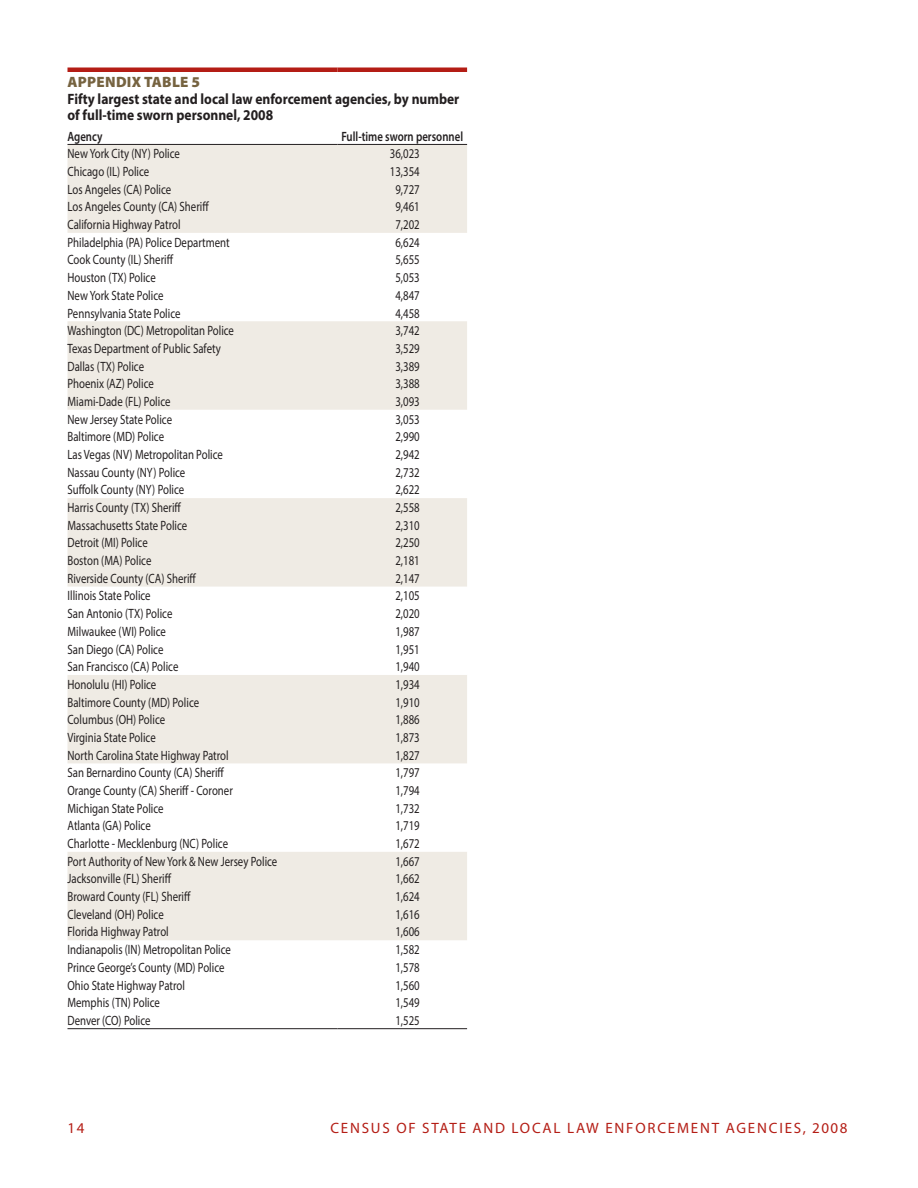
<style>
.page{position:relative;width:918px;height:1188px;background:#fff}
.page>*{position:absolute;margin:0;border:0;box-sizing:border-box;transform-origin:0 0}
.Table_Figure_title{font:700 15px/16.5px "Myriad Pro";color:#231f20;scale:.9 1}
.t1{font:15px "Myriad Pro";letter-spacing:.12em;color:#b41d15}
.t2{font:900 15px "Myriad Pro";letter-spacing:.02em;color:#766340}
.Table_body_FL{font:13.5px "Myriad Pro";color:#231f20;scale:.8 1}
.Table_body_FR{font:13.5px "Myriad Pro";color:#231f20;scale:.8 1}
.Table_head_center{font:600 13.5px "Myriad Pro";color:#231f20;scale:.8 1}
.Table_head_FL{font:600 13.5px "Myriad Pro";color:#231f20;scale:.8 1}
</style>
<div class="page">
<svg style="left:68px;top:145px;width:399px;height:795px;fill:#efebe4"></svg>
<hr style="left:68px;top:1028px;width:270px;height:1px;background:#231f20">
<hr style="left:338px;top:1028px;width:129px;height:1px;background:#231f20">
<hr style="left:68px;top:68px;width:270px;height:4px;background:#b41d15">
<hr style="left:338px;top:68px;width:129px;height:4px;background:#b41d15">
<hr style="left:68px;top:144px;width:270px;height:1px;background:#231f20">
<hr style="left:338px;top:144px;width:129px;height:1px;background:#231f20">
<p class="t2" style="left:68px;top:72px;width:134px">APPENDIX TABLE 5</p>
<p class="Table_Figure_title" style="left:68px;top:90px;width:437px">Fifty largest state and local law enforcement agencies, by number of full-time sworn personnel, 2008</p>
<p class="Table_head_FL" style="left:68px;top:128px;width:45px">Agency</p>
<p class="Table_head_center" style="left:341px;top:128px;width:154px">Full-time sworn personnel</p>
<p class="Table_body_FL" style="left:68px;top:145px;width:142px">New York City (NY) Police</p>
<p class="Table_body_FR" style="left:390px;top:145px;width:39px">36,023</p>
<p class="Table_body_FL" style="left:68px;top:163px;width:104px">Chicago (IL) Police</p>
<p class="Table_body_FR" style="left:390px;top:163px;width:39px">13,354</p>
<p class="Table_body_FL" style="left:68px;top:181px;width:131px">Los Angeles (CA) Police</p>
<p class="Table_body_FR" style="left:395px;top:181px;width:32px">9,727</p>
<p class="Table_body_FL" style="left:68px;top:199px;width:179px">Los Angeles County (CA) Sheriff</p>
<p class="Table_body_FR" style="left:395px;top:199px;width:32px">9,461</p>
<p class="Table_body_FL" style="left:68px;top:216px;width:143px">California Highway Patrol</p>
<p class="Table_body_FR" style="left:395px;top:216px;width:32px">7,202</p>
<p class="Table_body_FL" style="left:68px;top:234px;width:204px">Philadelphia (PA) Police Department</p>
<p class="Table_body_FR" style="left:395px;top:234px;width:32px">6,624</p>
<p class="Table_body_FL" style="left:68px;top:252px;width:134px">Cook County (IL) Sheriff</p>
<p class="Table_body_FR" style="left:395px;top:252px;width:32px">5,655</p>
<p class="Table_body_FL" style="left:68px;top:269px;width:112px">Houston (TX) Police</p>
<p class="Table_body_FR" style="left:395px;top:269px;width:32px">5,053</p>
<p class="Table_body_FL" style="left:68px;top:287px;width:122px">New York State Police</p>
<p class="Table_body_FR" style="left:395px;top:287px;width:32px">4,847</p>
<p class="Table_body_FL" style="left:68px;top:305px;width:143px">Pennsylvania State Police</p>
<p class="Table_body_FR" style="left:395px;top:305px;width:32px">4,458</p>
<p class="Table_body_FL" style="left:68px;top:322px;width:210px">Washington (DC) Metropolitan Police</p>
<p class="Table_body_FR" style="left:395px;top:322px;width:32px">3,742</p>
<p class="Table_body_FL" style="left:68px;top:340px;width:193px">Texas Department of Public Safety</p>
<p class="Table_body_FR" style="left:395px;top:340px;width:32px">3,529</p>
<p class="Table_body_FL" style="left:68px;top:358px;width:97px">Dallas (TX) Police</p>
<p class="Table_body_FR" style="left:395px;top:358px;width:32px">3,389</p>
<p class="Table_body_FL" style="left:68px;top:375px;width:109px">Phoenix (AZ) Police</p>
<p class="Table_body_FR" style="left:395px;top:375px;width:32px">3,388</p>
<p class="Table_body_FL" style="left:68px;top:393px;width:130px">Miami-Dade (FL) Police</p>
<p class="Table_body_FR" style="left:395px;top:393px;width:32px">3,093</p>
<p class="Table_body_FL" style="left:68px;top:411px;width:132px">New Jersey State Police</p>
<p class="Table_body_FR" style="left:395px;top:411px;width:32px">3,053</p>
<p class="Table_body_FL" style="left:68px;top:428px;width:122px">Baltimore (MD) Police</p>
<p class="Table_body_FR" style="left:395px;top:428px;width:32px">2,990</p>
<p class="Table_body_FL" style="left:68px;top:446px;width:196px">Las Vegas (NV) Metropolitan Police</p>
<p class="Table_body_FR" style="left:395px;top:446px;width:32px">2,942</p>
<p class="Table_body_FL" style="left:68px;top:464px;width:149px">Nassau County (NY) Police</p>
<p class="Table_body_FR" style="left:395px;top:464px;width:32px">2,732</p>
<p class="Table_body_FL" style="left:68px;top:482px;width:148px">Suffolk County (NY) Police</p>
<p class="Table_body_FR" style="left:395px;top:482px;width:32px">2,622</p>
<p class="Table_body_FL" style="left:68px;top:499px;width:144px">Harris County (TX) Sheriff</p>
<p class="Table_body_FR" style="left:395px;top:499px;width:32px">2,558</p>
<p class="Table_body_FL" style="left:68px;top:517px;width:151px">Massachusetts State Police</p>
<p class="Table_body_FR" style="left:395px;top:517px;width:32px">2,310</p>
<p class="Table_body_FL" style="left:68px;top:535px;width:102px">Detroit (MI) Police</p>
<p class="Table_body_FR" style="left:395px;top:535px;width:32px">2,250</p>
<p class="Table_body_FL" style="left:68px;top:552px;width:107px">Boston (MA) Police</p>
<p class="Table_body_FR" style="left:395px;top:552px;width:32px">2,181</p>
<p class="Table_body_FL" style="left:68px;top:570px;width:162px">Riverside County (CA) Sheriff</p>
<p class="Table_body_FR" style="left:395px;top:570px;width:32px">2,147</p>
<p class="Table_body_FL" style="left:68px;top:588px;width:106px">Illinois State Police</p>
<p class="Table_body_FR" style="left:395px;top:588px;width:32px">2,105</p>
<p class="Table_body_FL" style="left:68px;top:605px;width:133px">San Antonio (TX) Police</p>
<p class="Table_body_FR" style="left:395px;top:605px;width:32px">2,020</p>
<p class="Table_body_FL" style="left:68px;top:623px;width:125px">Milwaukee (WI) Police</p>
<p class="Table_body_FR" style="left:395px;top:623px;width:32px">1,987</p>
<p class="Table_body_FL" style="left:68px;top:641px;width:122px">San Diego (CA) Police</p>
<p class="Table_body_FR" style="left:395px;top:641px;width:32px">1,951</p>
<p class="Table_body_FL" style="left:68px;top:658px;width:140px">San Francisco (CA) Police</p>
<p class="Table_body_FR" style="left:395px;top:658px;width:32px">1,940</p>
<p class="Table_body_FL" style="left:68px;top:676px;width:113px">Honolulu (HI) Police</p>
<p class="Table_body_FR" style="left:395px;top:676px;width:32px">1,934</p>
<p class="Table_body_FL" style="left:68px;top:694px;width:166px">Baltimore County (MD) Police</p>
<p class="Table_body_FR" style="left:395px;top:694px;width:32px">1,910</p>
<p class="Table_body_FL" style="left:68px;top:711px;width:124px">Columbus (OH) Police</p>
<p class="Table_body_FR" style="left:395px;top:711px;width:32px">1,886</p>
<p class="Table_body_FL" style="left:68px;top:729px;width:112px">Virginia State Police</p>
<p class="Table_body_FR" style="left:395px;top:729px;width:32px">1,873</p>
<p class="Table_body_FL" style="left:68px;top:747px;width:203px">North Carolina State Highway Patrol</p>
<p class="Table_body_FR" style="left:395px;top:747px;width:32px">1,827</p>
<p class="Table_body_FL" style="left:68px;top:764px;width:198px">San Bernardino County (CA) Sheriff</p>
<p class="Table_body_FR" style="left:395px;top:764px;width:32px">1,797</p>
<p class="Table_body_FL" style="left:68px;top:782px;width:208px">Orange County (CA) Sheriff - Coroner</p>
<p class="Table_body_FR" style="left:395px;top:782px;width:32px">1,794</p>
<p class="Table_body_FL" style="left:68px;top:800px;width:122px">Michigan State Police</p>
<p class="Table_body_FR" style="left:395px;top:800px;width:32px">1,732</p>
<p class="Table_body_FL" style="left:68px;top:818px;width:106px">Atlanta (GA) Police</p>
<p class="Table_body_FR" style="left:395px;top:818px;width:32px">1,719</p>
<p class="Table_body_FL" style="left:68px;top:835px;width:202px">Charlotte - Mecklenburg (NC) Police</p>
<p class="Table_body_FR" style="left:395px;top:835px;width:32px">1,672</p>
<p class="Table_body_FL" style="left:68px;top:853px;width:264px">Port Authority of New York &amp; New Jersey Police</p>
<p class="Table_body_FR" style="left:395px;top:853px;width:32px">1,667</p>
<p class="Table_body_FL" style="left:68px;top:871px;width:132px">Jacksonville (FL) Sheriff</p>
<p class="Table_body_FR" style="left:395px;top:871px;width:32px">1,662</p>
<p class="Table_body_FL" style="left:68px;top:888px;width:156px">Broward County (FL) Sheriff</p>
<p class="Table_body_FR" style="left:395px;top:888px;width:32px">1,624</p>
<p class="Table_body_FL" style="left:68px;top:906px;width:122px">Cleveland (OH) Police</p>
<p class="Table_body_FR" style="left:395px;top:906px;width:32px">1,616</p>
<p class="Table_body_FL" style="left:68px;top:924px;width:128px">Florida Highway Patrol</p>
<p class="Table_body_FR" style="left:395px;top:924px;width:32px">1,606</p>
<p class="Table_body_FL" style="left:68px;top:941px;width:206px">Indianapolis (IN) Metropolitan Police</p>
<p class="Table_body_FR" style="left:395px;top:941px;width:32px">1,582</p>
<p class="Table_body_FL" style="left:68px;top:959px;width:198px">Prince George’s County (MD) Police</p>
<p class="Table_body_FR" style="left:395px;top:959px;width:32px">1,578</p>
<p class="Table_body_FL" style="left:68px;top:977px;width:148px">Ohio State Highway Patrol</p>
<p class="Table_body_FR" style="left:395px;top:977px;width:32px">1,560</p>
<p class="Table_body_FL" style="left:68px;top:994px;width:117px">Memphis (TN) Police</p>
<p class="Table_body_FR" style="left:395px;top:994px;width:32px">1,549</p>
<p class="Table_body_FL" style="left:68px;top:1012px;width:105px">Denver (CO) Police</p>
<p class="Table_body_FR" style="left:395px;top:1012px;width:32px">1,525</p>
<p class="t1" style="left:68px;top:1119px;width:18px">14</p>
<p class="t1" style="left:330px;top:1119px;width:519px">CENSUS OF STATE AND LOCAL LAW ENFORCEMENT AGENCIES, 2008</p>
</div>
